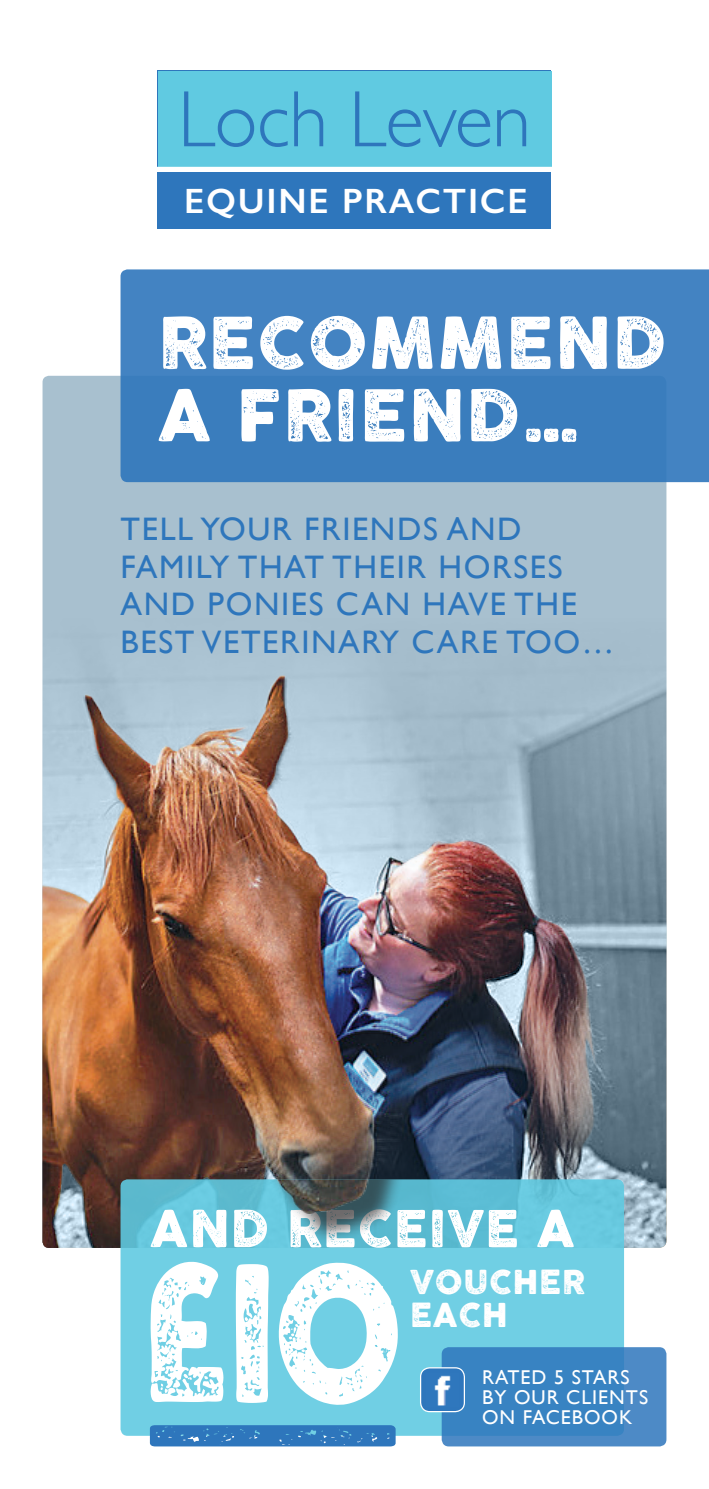
<style>
.page{position:relative;width:709px;height:1489px;background:#fff}
.page>*{position:absolute;margin:0;border:0;box-sizing:border-box;transform-origin:0 0}
.t1{font:184.5px "COCOGOOSELETTERPRESS";color:#fff;scale:.84 1}
.t2{font:70px/72.5px "COCOGOOSELETTERPRESS";letter-spacing:.02em;color:#fff}
.t3{font:50px "COCOGOOSELETTERPRESS";letter-spacing:.02em;color:#fff}
.t4{font:600 35.25px "Gill Sans";letter-spacing:.05em;color:#fff}
.t5{font:32.5px/37.5px "Gill Sans";letter-spacing:.05em;color:#2e76bc}
.t6{font:32.5px/32.5px "COCOGOOSELETTERPRESS";letter-spacing:.02em;color:#fff}
.t7{font:20px/20px "Gill Sans";letter-spacing:.05em;color:#fff}
</style>
<div class="page">
<div style="left:43px;top:376px;width:623px;height:871px;background:#a8c0cf;border-radius:7px"></div>
<img style="left:43px;top:675px;width:623px;height:572px">
<div style="left:158px;top:71px;width:393px;height:158px;background:#2e76bc"></div>
<svg style="left:158px;top:71px;width:393px;height:101px;background:#64c5df"></svg>
<svg style="left:120px;top:269px;width:589px;height:213px;background:#4383c0"></svg>
<div style="left:120px;top:1179px;width:504px;height:256px;background:#70cfe4;border-radius:7px"></div>
<svg style="left:441px;top:1346px;width:225px;height:100px;background:#3f86c3"></svg>
<div style="left:420px;top:1367px;width:44px;height:44px;background:#2e76bc;border-radius:9px"></div>
<img style="left:434px;top:1375px;width:17px;height:30px">
<div style="left:420px;top:1366px;width:45px;height:45px;border:1px solid #fff;border-radius:9px"></div>
<svg style="left:150px;top:1425px;width:245px;height:21px;background:#337bbe"></svg>
<img style="left:200px;top:1179px;width:309px;height:69px">
<p class="t4" style="left:184px;top:180px;width:345px">EQUINE PRACTICE</p>
<p class="t2" style="left:158px;top:308px;width:510px">RECOMMEND<br>A FRIEND…</p>
<p class="t5" style="left:120px;top:510px;width:495px">TELL YOUR FRIENDS AND<br>FAMILY THAT THEIR HORSES<br>AND PONIES CAN HAVE THE<br>BEST VETERINARY CARE TOO…</p>
<p class="t3" style="left:150px;top:1200px;width:426px">AND RECEIVE A</p>
<p class="t6" style="left:410px;top:1266px;width:176px">VOUCHER<br>EACH</p>
<p class="t1" style="left:141px;top:1230px;width:313px">£IO</p>
<p class="t7" style="left:482px;top:1366px;width:167px">RATED 5 STARS<br>BY OUR CLIENTS<br>ON FACEBOOK</p>
</div>
